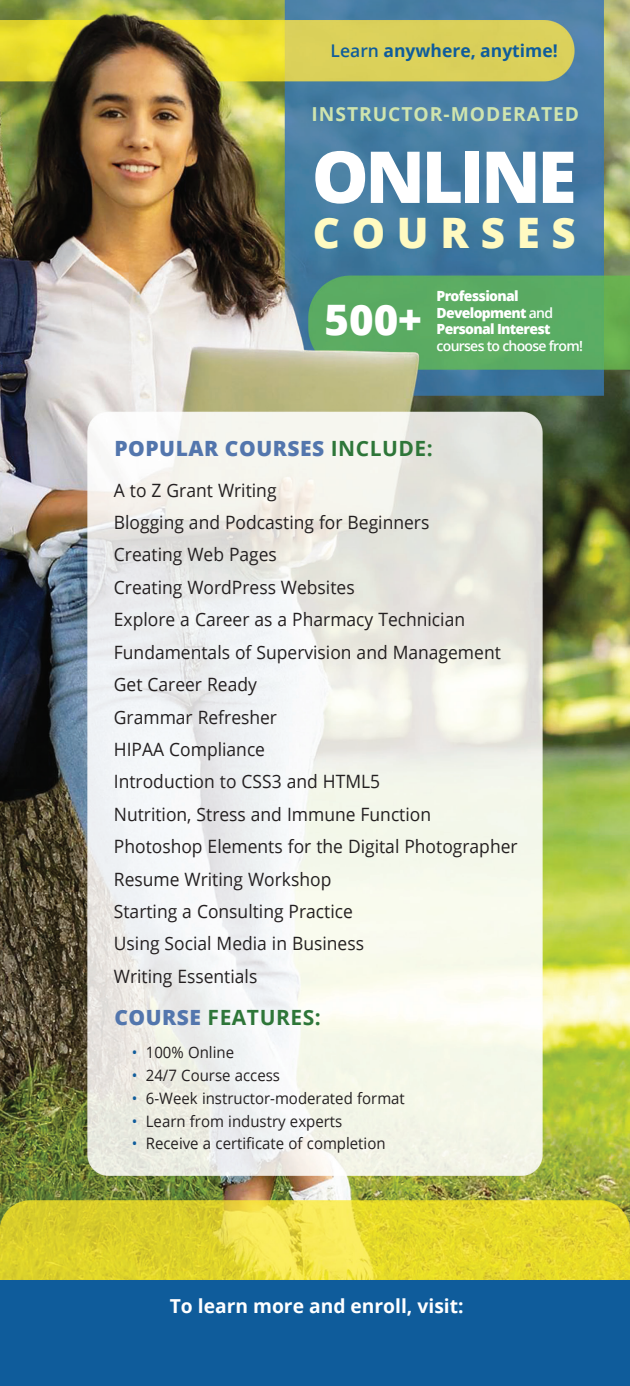
<style>
.page{position:relative;width:630px;height:1386px;background:#fff}
.page>*{position:absolute;margin:0;border:0;box-sizing:border-box;transform-origin:0 0}
.t1{font:800 71.75px "Open Sans";letter-spacing:-.05em;color:#fff}
.t2{font:800 42px "Open Sans";letter-spacing:.28em;color:#fffac1}
.t3{font:800 42px "Open Sans";color:#fff}
.t4{font:800 21px "Open Sans";letter-spacing:.025em;color:#5376ad}
.t5{font:700 21px "Open Sans";letter-spacing:.025em;color:#2e7639}
.t6{font:700 19.25px "Open Sans";color:#fff}
.t7{font:700 19.25px "Open Sans";letter-spacing:.05em;color:#cfe4ae}
.t8{font:18.38px/32.4px "Open Sans";color:#231f20;scale:.95 1}
.t9{font:700 17.5px "Open Sans";color:#0f5c9b}
.t10{font:15.75px "Open Sans";color:#231f20;scale:.95 1}
.t11{font:800 14px/16.8px "Open Sans";letter-spacing:-.05em;color:#fff}
.t12{font:600 14px "Open Sans";letter-spacing:-.05em;color:#fff}
.s1{font-weight:600}
.s2{font-weight:700;color:#2e7639}
.s3{font-weight:800;color:#5376ad}
.s4{color:#0f5c9b}
</style>
<div class="page">
<img style="left:0;top:0;width:630px;height:1280px">
<div style="left:0;top:1280px;width:630px;height:106px;background:#0f5c9b"></div>
<p class="t9" style="left:331px;top:39px;width:229px"><span class="s1">Learn</span> anywhere, anytime!</p>
<p class="t7" style="left:312px;top:101px;width:269px">INSTRUCTOR-MODERATED</p>
<h1 class="t1" style="left:312px;top:122px;width:267px">ONLINE</h1>
<h2 class="t2" style="left:313px;top:201px;width:265px">COURSES</h2>
<h2 class="t3" style="left:324px;top:288px;width:99px">500+</h2>
<p class="t11" style="left:437px;top:287px;width:118px">Professional<br>Development <span class="s1">and<br></span>Personal Interest</p>
<p class="t12" style="left:437px;top:337px;width:148px">courses to choose from!</p>
<p class="t4" style="left:114px;top:433px;width:320px">POPULAR COURSES <span class="s2">INCLUDE:</span></p>
<p class="t8" style="left:114px;top:473px;width:426px">A to Z Grant Writing<br>Blogging and Podcasting for Beginners<br>Creating Web Pages<br>Creating WordPress Websites<br>Explore a Career as a Pharmacy Technician<br>Fundamentals of Supervision and Management<br>Get Career Ready<br>Grammar Refresher<br>HIPAA Compliance<br>Introduction to CSS3 and HTML5<br>Nutrition, Stress and Immune Function<br>Photoshop Elements for the Digital Photographer<br>Resume Writing Workshop<br>Starting a Consulting Practice<br>Using Social Media in Business<br>Writing Essentials</p>
<p class="t5" style="left:114px;top:1002px;width:208px"><span class="s3">COURSE</span> FEATURES:</p>
<p class="t10" style="left:132px;top:1042px;width:109px"><span class="s4">•</span> 100% Online</p>
<p class="t10" style="left:132px;top:1065px;width:158px"><span class="s4">•</span> 24/7 Course access</p>
<p class="t10" style="left:132px;top:1087px;width:289px"><span class="s4">•</span> 6-Week instructor-moderated format</p>
<p class="t10" style="left:132px;top:1110px;width:223px"><span class="s4">•</span> Learn from industry experts</p>
<p class="t10" style="left:132px;top:1133px;width:269px"><span class="s4">•</span> Receive a certificate of completion</p>
<p class="t6" style="left:170px;top:1293px;width:295px">To learn more and enroll, visit:</p>
</div>
